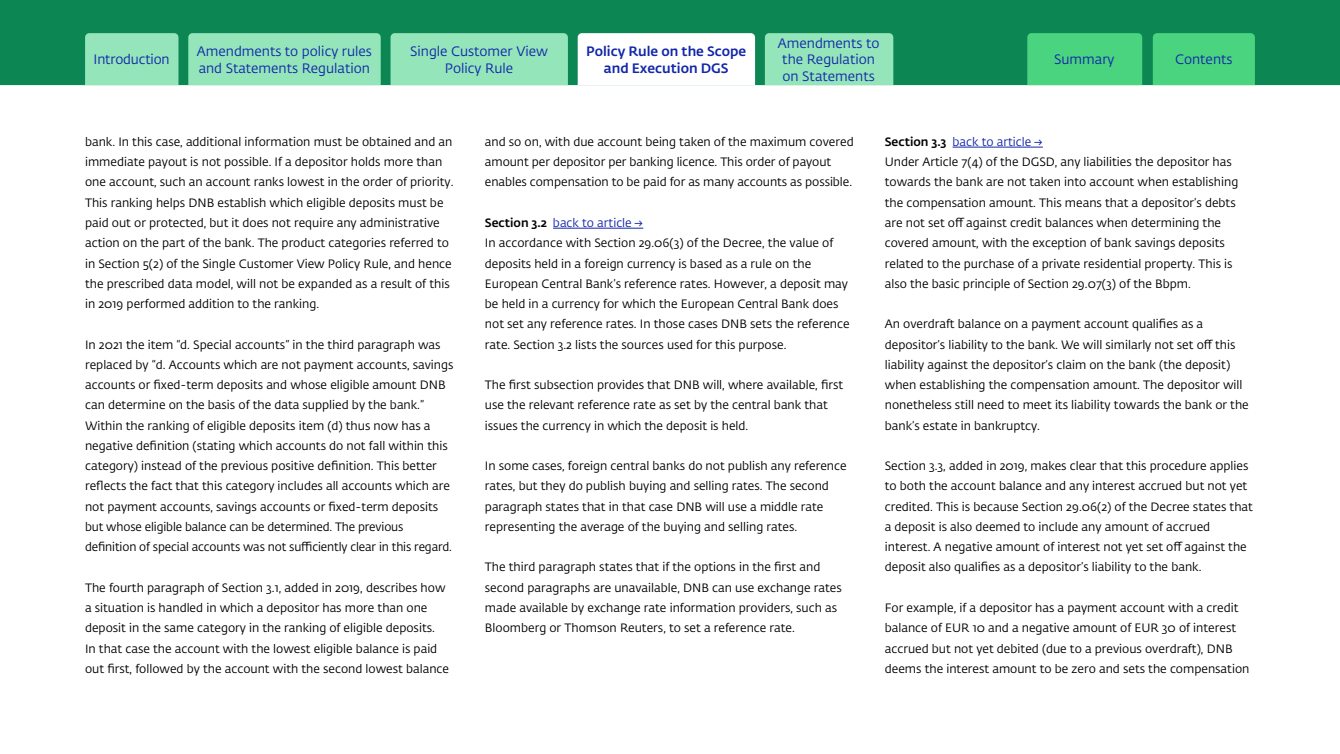
<style>
.page{position:relative;width:1340px;height:754px;background:#fff}
.page>*{position:absolute;margin:0;border:0;box-sizing:border-box;transform-origin:0 0}
.t1{font:13.5px/16.5px "DNB Fedra";color:#1226aa;text-align:center}
.t2{font:500 13.5px/16.5px "DNB Fedra";color:#1226aa;text-align:center}
.P_Broodtekst{font:12px/20.2px "DNB Fedra";color:#000}
.H4_Alineakop{font:12px "DNB Fedra";color:#1226aa}
.s1{font-weight:500;color:#000}
</style>
<div class="page">
<div style="left:0;top:0;width:1339px;height:85px;background:#0c8754"></div>
<div style="left:188px;top:33px;width:193px;height:52px;background:#94e5ba"></div>
<div style="left:390px;top:33px;width:178px;height:52px;background:#94e5ba"></div>
<svg style="left:577px;top:33px;width:178px;height:52px"></svg>
<div style="left:765px;top:33px;width:128px;height:52px;background:#94e5ba"></div>
<div style="left:85px;top:33px;width:93px;height:52px;background:#94e5ba"></div>
<div style="left:1152px;top:33px;width:102px;height:52px;background:#4ad480"></div>
<div style="left:1027px;top:33px;width:115px;height:52px;background:#4ad480"></div>
<hr style="left:553px;top:228px;width:90px;height:1px;background:#1226aa">
<hr style="left:952px;top:147px;width:90px;height:1px;background:#1226aa">
<p class="t1" style="left:197px;top:43px;width:176px;text-align:left">Amendments to policy rules and Statements Regulation</p>
<p class="t1" style="left:410px;top:43px;width:139px">Single Customer View<br>Policy Rule</p>
<p class="t2" style="left:586px;top:43px;width:162px">Policy Rule on the Scope and Execution DGS</p>
<p class="t1" style="left:777px;top:35px;width:103px">Amendments to the Regulation on Statements</p>
<p class="t1" style="left:94px;top:52px;width:77px">Introduction</p>
<p class="t1" style="left:1054px;top:52px;width:62px">Summary</p>
<p class="t1" style="left:1175px;top:52px;width:59px">Contents</p>
<p class="P_Broodtekst" style="left:85px;top:132px;width:370px">bank. In this case, additional information must be obtained and an immediate payout is not possible. If a depositor holds more than one account, such an account ranks lowest in the order of priority.<br>This ranking helps DNB establish which eligible deposits must be paid out or protected, but it does not require any administrative action on the part of the bank. The product categories referred to in Section 5(2) of the Single Customer View Policy Rule, and hence the prescribed data model, will not be expanded as a result of this in 2019 performed addition to the ranking.</p>
<p class="P_Broodtekst" style="left:85px;top:334px;width:370px">In 2021 the item “d. Special accounts” in the third paragraph was replaced by “d. Accounts which are not payment accounts, savings accounts or fixed-term deposits and whose eligible amount DNB can determine on the basis of the data supplied by the bank.” Within the ranking of eligible deposits item (d) thus now has a negative definition (stating which accounts do not fall within this category) instead of the previous positive definition. This better reflects the fact that this category includes all accounts which are not payment accounts, savings accounts or fixed-term deposits but whose eligible balance can be determined. The previous definition of special accounts was not sufficiently clear in this regard.</p>
<p class="P_Broodtekst" style="left:85px;top:577px;width:365px">The fourth paragraph of Section 3.1, added in 2019, describes how a situation is handled in which a depositor has more than one deposit in the same category in the ranking of eligible deposits.<br>In that case the account with the lowest eligible balance is paid out first, followed by the account with the second lowest balance</p>
<p class="P_Broodtekst" style="left:485px;top:132px;width:370px">and so on, with due account being taken of the maximum covered amount per depositor per banking licence. This order of payout enables compensation to be paid for as many accounts as possible.</p>
<h4 class="H4_Alineakop" style="left:485px;top:215px;width:160px"><span class="s1">Section 3.2</span> back to article →</h4>
<p class="P_Broodtekst" style="left:485px;top:233px;width:366px">In accordance with Section 29.06(3) of the Decree, the value of deposits held in a foreign currency is based as a rule on the European Central Bank’s reference rates. However, a deposit may be held in a currency for which the European Central Bank does not set any reference rates. In those cases DNB sets the reference rate. Section 3.2 lists the sources used for this purpose.</p>
<p class="P_Broodtekst" style="left:485px;top:375px;width:360px">The first subsection provides that DNB will, where available, first use the relevant reference rate as set by the central bank that issues the currency in which the deposit is held.</p>
<p class="P_Broodtekst" style="left:485px;top:456px;width:363px">In some cases, foreign central banks do not publish any reference rates, but they do publish buying and selling rates. The second paragraph states that in that case DNB will use a middle rate representing the average of the buying and selling rates.</p>
<p class="P_Broodtekst" style="left:485px;top:557px;width:358px">The third paragraph states that if the options in the first and second paragraphs are unavailable, DNB can use exchange rates made available by exchange rate information providers, such as Bloomberg or Thomson Reuters, to set a reference rate.</p>
<h4 class="H4_Alineakop" style="left:884px;top:134px;width:159px"><span class="s1">Section 3.3</span> back to article →</h4>
<p class="P_Broodtekst" style="left:884px;top:152px;width:355px">Under Article 7(4) of the DGSD, any liabilities the depositor has towards the bank are not taken into account when establishing the compensation amount. This means that a depositor’s debts are not set off against credit balances when determining the covered amount, with the exception of bank savings deposits related to the purchase of a private residential property. This is also the basic principle of Section 29.07(3) of the Bbpm.</p>
<p class="P_Broodtekst" style="left:884px;top:314px;width:365px">An overdraft balance on a payment account qualifies as a depositor’s liability to the bank. We will similarly not set off this liability against the depositor’s claim on the bank (the deposit) when establishing the compensation amount. The depositor will nonetheless still need to meet its liability towards the bank or the bank’s estate in bankruptcy.</p>
<p class="P_Broodtekst" style="left:884px;top:456px;width:370px">Section 3.3, added in 2019, makes clear that this procedure applies to both the account balance and any interest accrued but not yet credited. This is because Section 29.06(2) of the Decree states that a deposit is also deemed to include any amount of accrued interest. A negative amount of interest not yet set off against the deposit also qualifies as a depositor’s liability to the bank.</p>
<p class="P_Broodtekst" style="left:884px;top:597px;width:366px">For example, if a depositor has a payment account with a credit balance of EUR 10 and a negative amount of EUR 30 of interest accrued but not yet debited (due to a previous overdraft), DNB deems the interest amount to be zero and sets the compensation</p>
</div>
